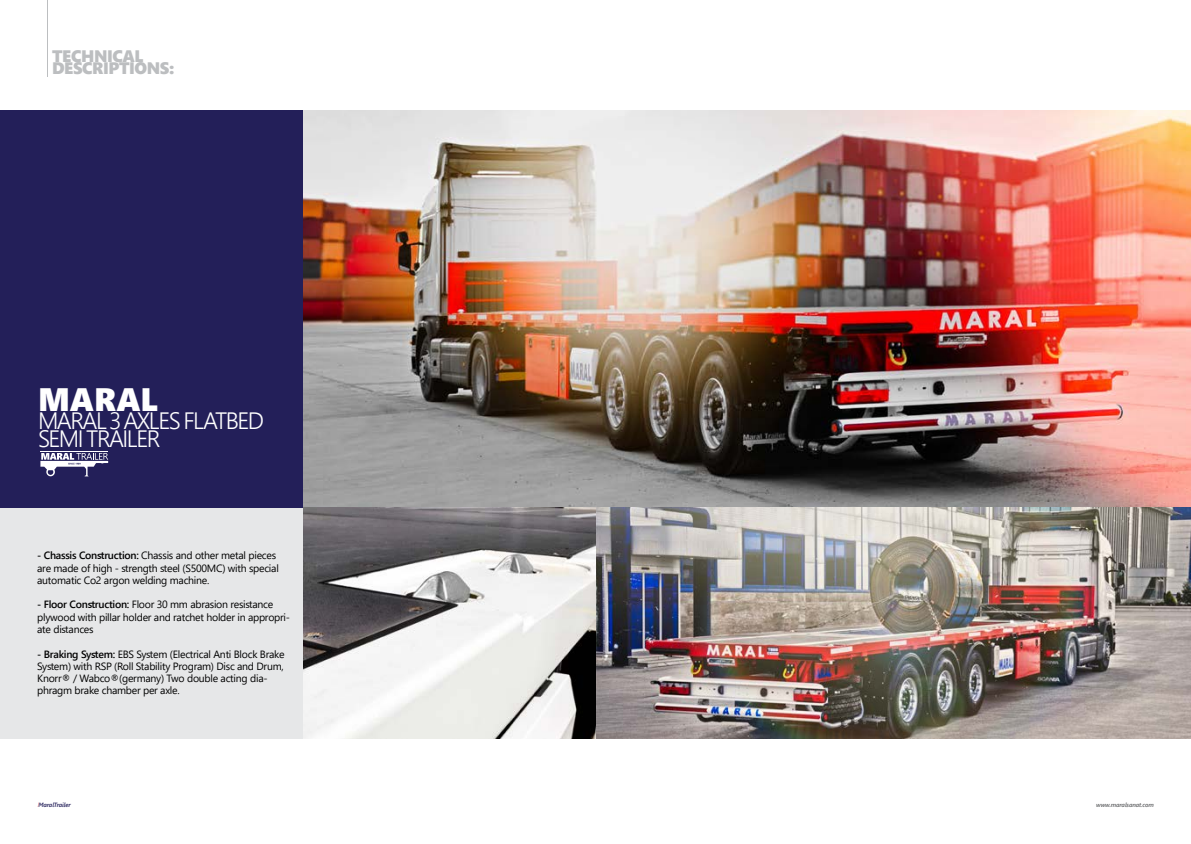
<style>
.page{position:relative;width:1191px;height:844px;background:#fff}
.page>*{position:absolute;margin:0;border:0;box-sizing:border-box;transform-origin:0 0}
.t1{font:32.38px "Segoe UI Black";color:#fff}
.t2{font:300 23.62px/18.4px "Segoe UI";letter-spacing:-.065em;color:#fff}
.t3{font:16.62px/12.2px "Segoe UI Black";letter-spacing:-.025em;color:#bcbec0}
.t4{font:10.5px/12.2px "Segoe UI";letter-spacing:-.025em;color:#000}
.t5{font:italic 600 6.12px "Segoe UI";letter-spacing:-.02em;color:#636466}
.t6{font:italic 600 6.12px "Segoe UI";letter-spacing:-.02em;color:#231f59}
.s1{font-weight:600}
</style>
<div class="page">
<div style="left:0;top:507px;width:304px;height:231px;background:#e6e7e8"></div>
<div style="left:0;top:110px;width:304px;height:397px;background:#231f59"></div>
<hr style="left:47px;top:0;width:1px;height:76px;background:#bcbec0">
<hr style="left:40px;top:451px;width:68px;height:1px;background:#fff">
<svg style="left:40px;top:453px;width:68px;height:23px"></svg>
<img style="left:304px;top:110px;width:887px;height:628px">
<h3 class="t3" style="left:52px;top:49px;width:124px">TECHNICAL<br>DESCRIPTIONS:</h3>
<h1 class="t1" style="left:38px;top:375px;width:122px">MARAL</h1>
<h2 class="t2" style="left:38px;top:409px;width:227px">MARAL 3 AXLES FLATBED<br>SEMI TRAILER</h2>
<p class="t4" style="left:37px;top:548px;width:243px"><span class="s1">- Chassis Construction:</span> Chassis and other metal pieces are made of high - strength steel (S500MC) with special automatic Co2 argon welding machine.</p>
<p class="t4" style="left:37px;top:597px;width:254px"><span class="s1">- Floor Construction:</span> Floor 30 mm abrasion resistance plywood with pillar holder and ratchet holder in appropri&shy;ate distances</p>
<p class="t4" style="left:37px;top:646px;width:249px"><span class="s1">- Braking System:</span> EBS System (Electrical Anti Block Brake System) with RSP (Roll Stability Program) Disc and Drum, Knorr® / Wabco®(germany) Two double acting dia&shy;phragm brake chamber per axle.</p>
<p class="t6" style="left:38px;top:798px;width:34px">MaralTrailer</p>
<p class="t5" style="left:1096px;top:798px;width:59px">www.maralsanat.com</p>
</div>
